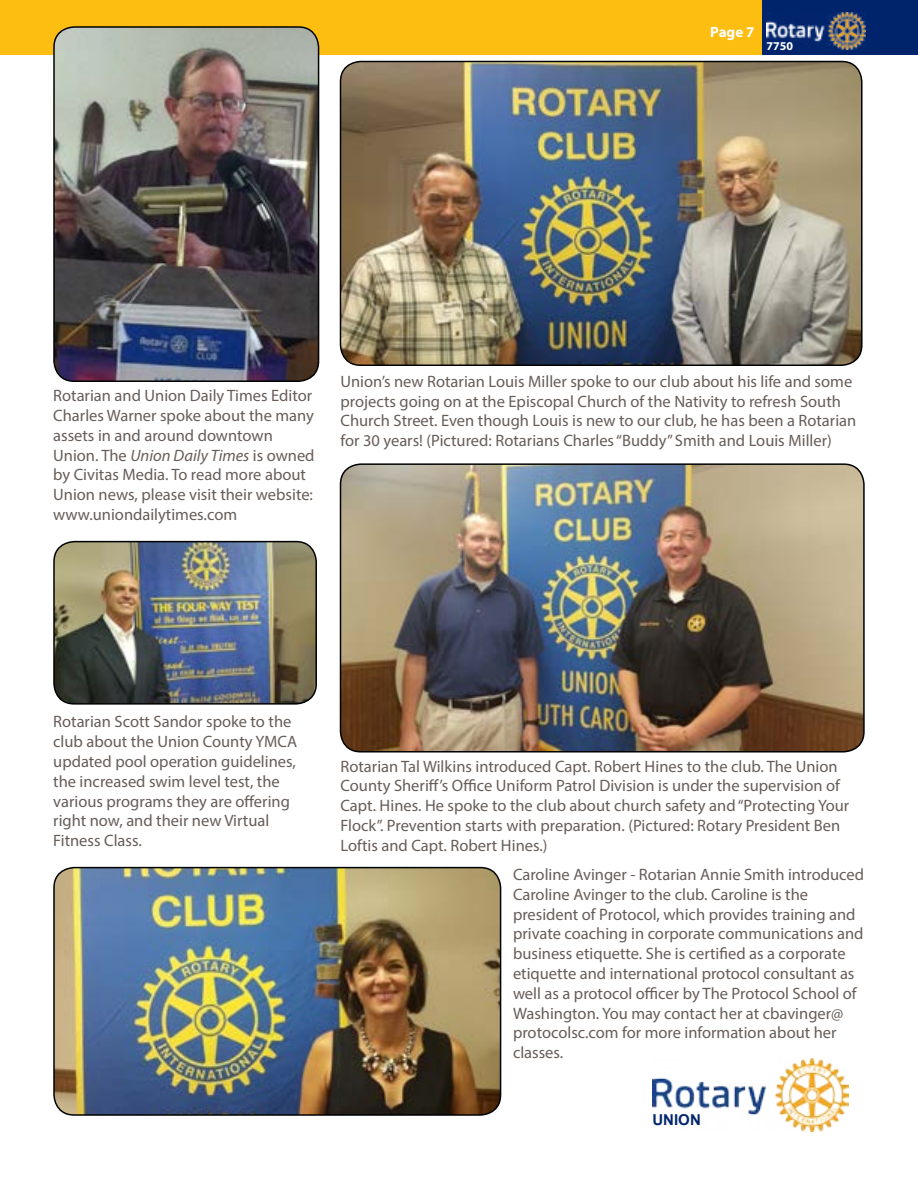
<style>
.page{position:relative;width:918px;height:1188px;background:#fff}
.page>*{position:absolute;margin:0;border:0;box-sizing:border-box;transform-origin:0 0}
.t1{font:16.5px/19.8px "Myriad Pro";color:#675d58}
.t2{font:700 15px "Myriad Pro";color:#fff}
.t3{font:700 15px "Arial";color:#00246c}
.t4{font:700 12px "Myriad Pro";color:#fff}
.s1{font-style:italic}
</style>
<div class="page">
<div style="left:761px;top:0;width:157px;height:54px;background:#00246c"></div>
<div style="left:0;top:0;width:761px;height:54px;background:#febd11"></div>
<img style="left:766px;top:12px;width:100px;height:38px">
<img style="left:652px;top:1058px;width:196px;height:74px">
<img style="left:54px;top:868px;width:447px;height:247px">
<div style="left:53px;top:867px;width:448px;height:249px;border:2px solid #000;border-radius:20px"></div>
<img style="left:340px;top:464px;width:524px;height:288px">
<div style="left:340px;top:463px;width:525px;height:290px;border:2px solid #000;border-radius:20px"></div>
<img style="left:54px;top:542px;width:262px;height:162px">
<div style="left:53px;top:541px;width:264px;height:164px;border:2px solid #000;border-radius:20px"></div>
<img style="left:340px;top:62px;width:522px;height:303px">
<div style="left:340px;top:61px;width:523px;height:305px;border:2px solid #000;border-radius:20px"></div>
<img style="left:54px;top:27px;width:265px;height:354px">
<div style="left:53px;top:26px;width:266px;height:356px;border:2px solid #000;border-radius:20px"></div>
<p class="t2" style="left:710px;top:22px;width:46px">Page 7</p>
<p class="t4" style="left:766px;top:38px;width:28px">7750</p>
<p class="t1" style="left:53px;top:385px;width:263px">Rotarian and Union Daily Times Editor Charles Warner spoke about the many assets in and around downtown Union. The <span class="s1">Union Daily Times</span> is owned by Civitas Media. To read more about Union news, please visit their website: www.uniondailytimes.com</p>
<p class="t1" style="left:340px;top:371px;width:517px">Union’s new Rotarian Louis Miller spoke to our club about his life and some projects going on at the Episcopal Church of the Nativity to refresh South Church Street. Even though Louis is new to our club, he has been a Rotarian for 30 years! (Pictured: Rotarians Charles “Buddy” Smith and Louis Miller)</p>
<p class="t1" style="left:53px;top:712px;width:246px">Rotarian Scott Sandor spoke to the club about the Union County YMCA updated pool operation guidelines, the increased swim level test, the various programs they are offering right now, and their new Virtual<br>Fitness Class.</p>
<p class="t1" style="left:340px;top:756px;width:510px">Rotarian Tal Wilkins introduced Capt. Robert Hines to the club. The Union County Sheriff’s Office Uniform Patrol Division is under the supervision of Capt. Hines. He spoke to the club about church safety and “Protecting Your Flock”. Prevention starts with preparation. (Pictured: Rotary President Ben Loftis and Capt. Robert Hines.)</p>
<p class="t1" style="left:513px;top:864px;width:353px">Caroline Avinger - Rotarian Annie Smith introduced Caroline Avinger to the club. Caroline is the president of Protocol, which provides training and private coaching in corporate communications and business etiquette. She is certified as a corporate etiquette and international protocol consultant as well as a protocol officer by The Protocol School of Washington. You may contact her at cbavinger@ protocolsc.com for more information about her classes.</p>
<p class="t3" style="left:652px;top:1110px;width:50px">UNION</p>
</div>
